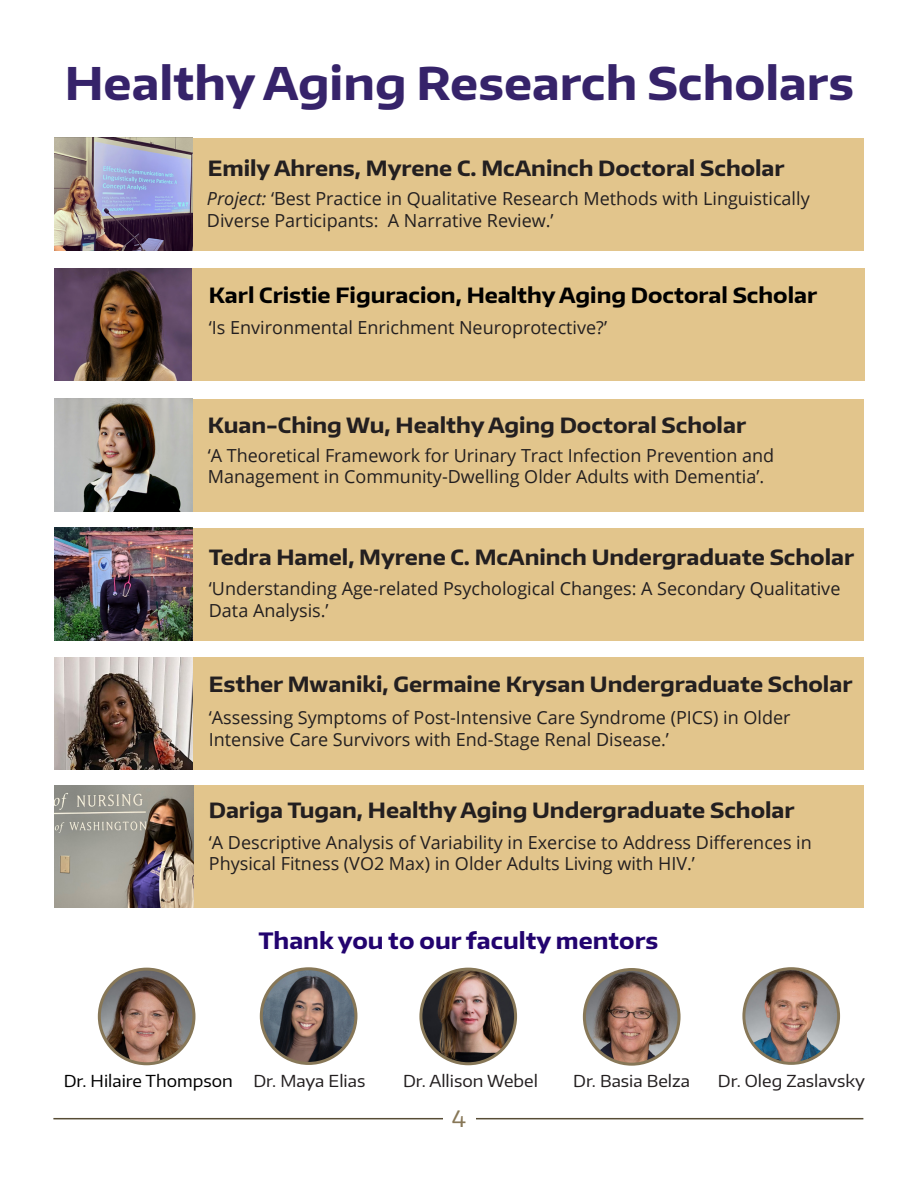
<style>
.page{position:relative;width:918px;height:1188px;background:#fff}
.page>*{position:absolute;margin:0;border:0;box-sizing:border-box;transform-origin:0 0}
.t1{font:700 45px "Encode Sans Wide";color:#36236a}
.t2{font:700 22.5px "Encode Sans Wide";color:#22036f}
.t3{font:22.5px "Encode Sans Wide";color:#877757}
.t4{font:700 21px "Encode Sans Wide";color:#231f20}
.t5{font:700 21px "Encode Sans Wide";color:#000}
.t6{font:18px/21.6px "Open Sans";color:#231f20}
.t7{font:16.5px "Encode Sans Wide";color:#231f20}
.t8{font:16.5px "Encode Sans Wide";color:#000}
.s1{font-style:italic}
.s2{color:#231f20}
</style>
<div class="page">
<div style="left:55px;top:785px;width:809px;height:123px;background:#e2c58c"></div>
<img style="left:55px;top:785px;width:138px;height:123px">
<div style="left:55px;top:657px;width:809px;height:113px;background:#e2c58c"></div>
<img style="left:55px;top:657px;width:137px;height:113px">
<div style="left:55px;top:528px;width:809px;height:113px;background:#e2c58c"></div>
<img style="left:55px;top:528px;width:137px;height:113px">
<div style="left:55px;top:138px;width:809px;height:112px;background:#e2c58c"></div>
<img style="left:55px;top:138px;width:137px;height:112px">
<hr style="left:53px;top:1118px;width:810px;height:1px;background:#574c35">
<div style="left:443px;top:1104px;width:32px;height:30px;background:#fff"></div>
<img style="left:99px;top:969px;width:95px;height:95px;border-radius:47px">
<div style="left:98px;top:968px;width:97px;height:97px;border:3px solid #877757;border-radius:50%"></div>
<img style="left:261px;top:969px;width:95px;height:94px;border-radius:47px">
<div style="left:260px;top:967px;width:97px;height:98px;border:3px solid #877757;border-radius:50%"></div>
<img style="left:744px;top:969px;width:95px;height:94px;border-radius:47px">
<div style="left:742px;top:967px;width:98px;height:98px;border:3px solid #877757;border-radius:50%"></div>
<div style="left:55px;top:268px;width:810px;height:113px;background:#e2c58c"></div>
<img style="left:55px;top:268px;width:137px;height:113px">
<div style="left:55px;top:399px;width:809px;height:112px;background:#e2c58c"></div>
<img style="left:55px;top:399px;width:137px;height:112px">
<img style="left:421px;top:969px;width:95px;height:95px;border-radius:47px">
<div style="left:419px;top:968px;width:98px;height:97px;border:3px solid #877757;border-radius:50%"></div>
<img style="left:584px;top:970px;width:95px;height:94px;border-radius:47px">
<div style="left:583px;top:968px;width:98px;height:98px;border:3px solid #877757;border-radius:50%"></div>
<h1 class="t1" style="left:65px;top:54px;width:791px">Healthy Aging Research Scholars</h1>
<p class="t4" style="left:208px;top:154px;width:578px">Emily Ahrens, Myrene C. McAninch Doctoral Scholar</p>
<p class="t6" style="left:207px;top:187px;width:604px"><span class="s1">Project:</span> ‘Best Practice in Qualitative Research Methods with Linguistically<br>Diverse Participants: A Narrative Review.’</p>
<p class="t5" style="left:209px;top:281px;width:610px">Karl Cristie Figuracion, Healthy Aging Doctoral Scholar</p>
<p class="t6" style="left:209px;top:317px;width:400px">‘Is Environmental Enrichment Neuroprotective?’</p>
<p class="t4" style="left:208px;top:412px;width:540px">Kuan-Ching Wu, Healthy Aging Doctoral Scholar</p>
<p class="t6" style="left:208px;top:444px;width:568px">‘A Theoretical Framework for Urinary Tract Infection Prevention and<br>Management in Community-Dwelling Older Adults with Dementia’.</p>
<p class="t4" style="left:209px;top:543px;width:647px">Tedra Hamel, Myrene C. McAninch Undergraduate Scholar</p>
<p class="t6" style="left:209px;top:578px;width:633px">‘Understanding Age-related Psychological Changes: A Secondary Qualitative<br>Data Analysis.’</p>
<p class="t4" style="left:209px;top:671px;width:645px">Esther Mwaniki, Germaine Krysan Undergraduate Scholar</p>
<p class="t6" style="left:209px;top:706px;width:583px">‘Assessing Symptoms of Post-Intensive Care Syndrome (PICS) in Older<br>Intensive Care Survivors with End-Stage Renal Disease.’</p>
<p class="t4" style="left:209px;top:797px;width:587px">Dariga Tugan, Healthy Aging Undergraduate Scholar</p>
<p class="t6" style="left:209px;top:831px;width:605px">‘A Descriptive Analysis of Variability in Exercise to Address Differences in<br>Physical Fitness (VO2 Max) in Older Adults Living with HIV.’</p>
<p class="t2" style="left:258px;top:926px;width:402px">Thank you to our faculty mentors</p>
<p class="t8" style="left:64px;top:1070px;width:303px">Dr. Hilaire Thompson <span class="s2">Dr. Maya Elias</span></p>
<p class="t7" style="left:573px;top:1070px;width:118px">Dr. Basia Belza</p>
<p class="t7" style="left:718px;top:1070px;width:149px">Dr. Oleg Zaslavsky</p>
<p class="t7" style="left:403px;top:1070px;width:136px">Dr. Allison Webel</p>
<p class="t3" style="left:452px;top:1104px;width:16px">4</p>
</div>
